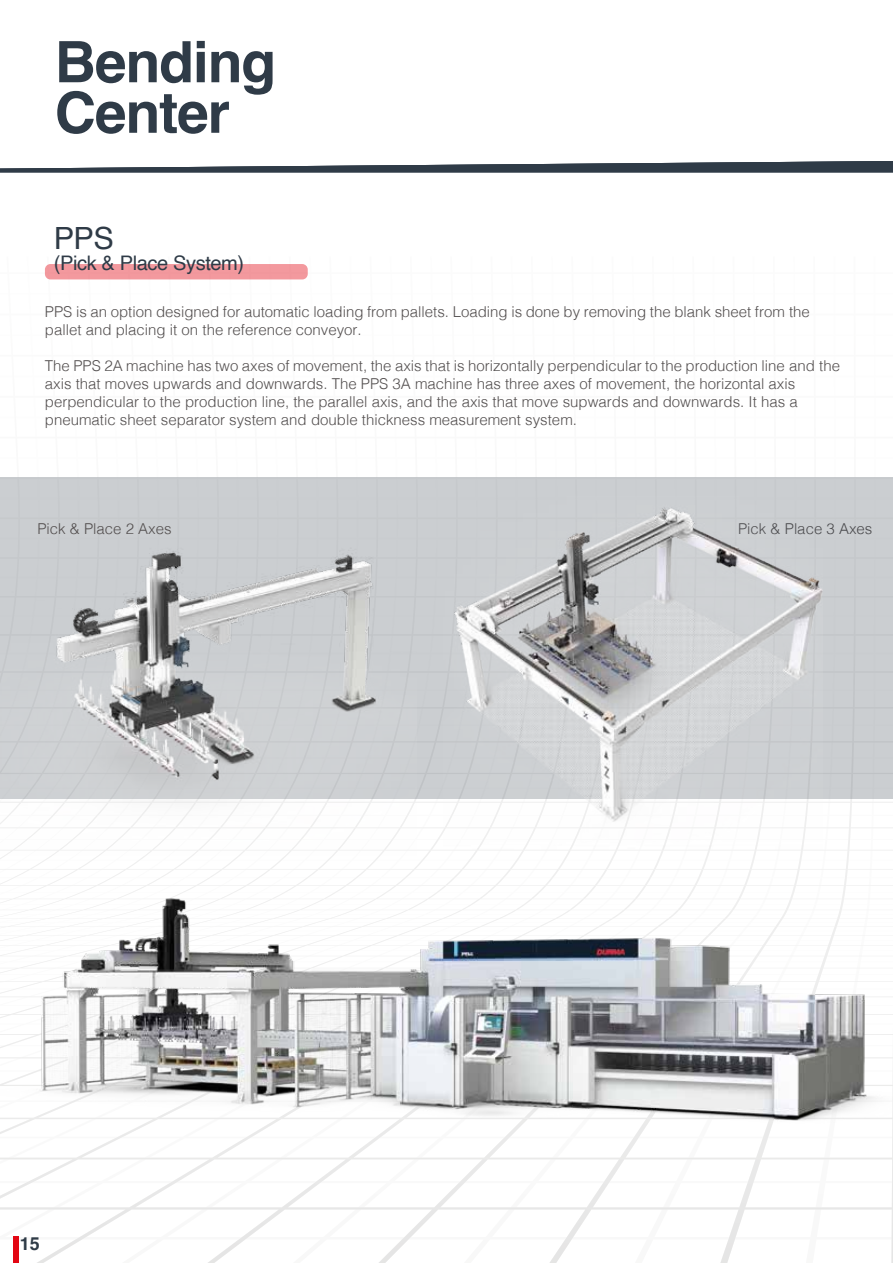
<style>
.page{position:relative;width:893px;height:1263px;background:#fff}
.page>*{position:absolute;margin:0;border:0;box-sizing:border-box;transform-origin:0 0}
.t1{font:30.6px "Helvetica";color:#2f3b47}
.t2{font:20.1px "Helvetica";letter-spacing:-.02em;color:#2f3b47}
.t3{font:700 18px "Helvetica";color:#2f3b47}
.t4{font:300 15px/18px "Helvetica";color:#534f4f}
</style>
<div class="page">
<div style="left:13px;top:1237px;width:5px;height:26px;background:#e30613"></div>
<div style="left:45px;top:264px;width:263px;height:15px;background:#f3999e;border-radius:6px"></div>
<div style="left:0;top:477px;width:893px;height:322px;background:#cbced1"></div>
<img style="left:56px;top:551px;width:320px;height:185px">
<img style="left:454px;top:507px;width:369px;height:229px">
<svg style="left:57px;top:41px;width:216px;height:93px"></svg>
<svg style="left:0;top:161px;width:893px;height:11px"></svg>
<img style="left:0;top:736px;width:893px;height:519px">
<h1 class="t1" style="left:54px;top:215px;width:62px">PPS</h1>
<h2 class="t2" style="left:54px;top:248px;width:192px">(Pick &amp; Place System)</h2>
<p class="t4" style="left:45px;top:302px;width:767px">PPS is an option designed for automatic loading from pallets. Loading is done by removing the blank sheet from the pallet and placing it on the reference conveyor.</p>
<p class="t4" style="left:45px;top:356px;width:797px">The PPS 2A machine has two axes of movement, the axis that is horizontally perpendicular to the production line and the axis that moves upwards and downwards. The PPS 3A machine has three axes of movement, the horizontal axis perpendicular to the production line, the parallel axis, and the axis that move supwards and downwards. It has a pneumatic sheet separator system and double thickness measurement system.</p>
<p class="t4" style="left:37px;top:518px;width:136px">Pick &amp; Place 2 Axes</p>
<p class="t3" style="left:20px;top:1233px;width:22px">15</p>
<p class="t4" style="left:738px;top:518px;width:136px">Pick &amp; Place 3 Axes</p>
</div>
